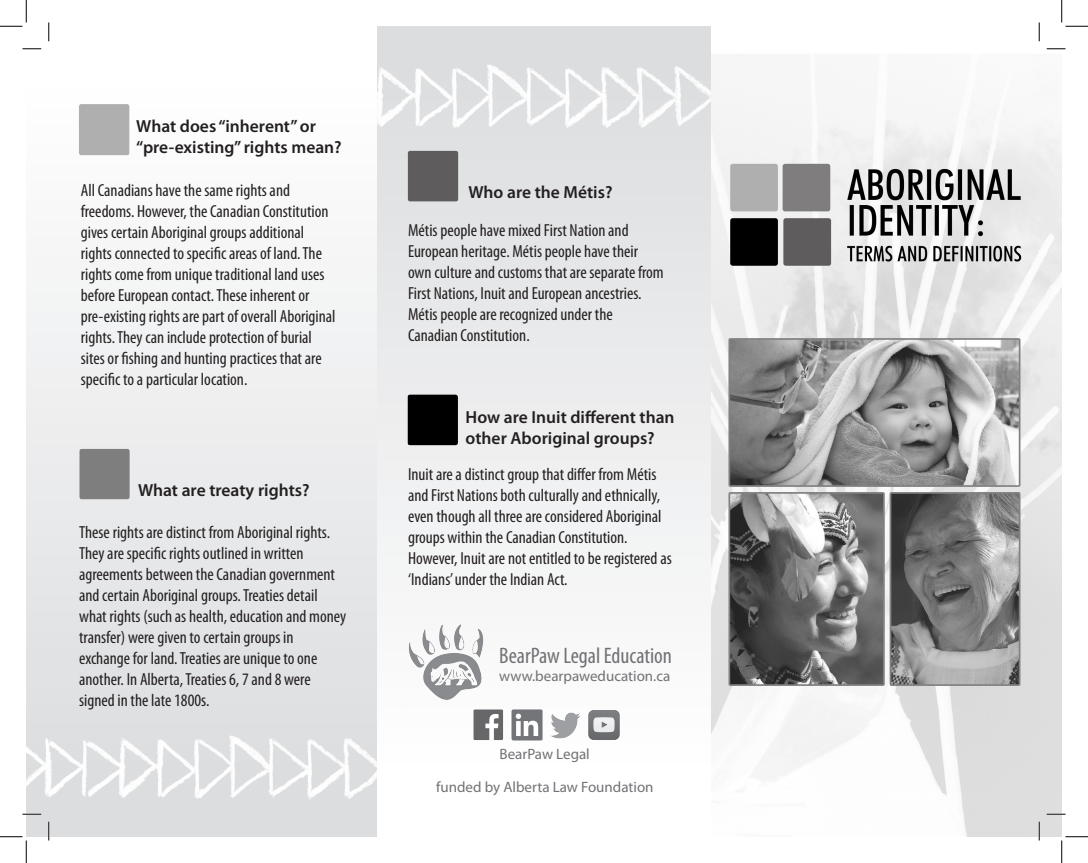
<style>
.page{position:relative;width:1088px;height:863px;background:#fff}
.page>*{position:absolute;margin:0;border:0;box-sizing:border-box;transform-origin:0 0}
.t1{font:condensed 22.5px "Myriad Pro";color:#717275}
.t2{font:condensed 17.5px/21px "Myriad Pro";color:#231f20}
.t3{font:600 17.5px/21px "Myriad Pro";color:#231f20}
.t4{font:15px "Myriad Pro";color:#717275}
</style>
<div class="page">
<div style="left:376px;top:26px;width:335px;height:810px;background:linear-gradient(to bottom,#dadbde,#fff)"></div>
<img style="left:376px;top:59px;width:335px;height:71px">
<div style="left:26px;top:26px;width:350px;height:810px;background:linear-gradient(to bottom,#fff,#d9dbdd)"></div>
<img style="left:26px;top:730px;width:350px;height:70px">
<img style="left:403px;top:381px;width:60px;height:68px">
<img style="left:397px;top:143px;width:72px;height:61px">
<img style="left:74px;top:442px;width:59px;height:62px">
<img style="left:75px;top:96px;width:59px;height:64px">
<img style="left:711px;top:41px;width:350px;height:795px">
<img style="left:473px;top:710px;width:31px;height:30px">
<img style="left:512px;top:710px;width:30px;height:30px">
<img style="left:550px;top:710px;width:30px;height:30px">
<img style="left:588px;top:710px;width:31px;height:30px">
<img style="left:401px;top:616px;width:90px;height:91px">
<svg style="left:22px;top:48px;width:19px;height:2px"></svg>
<svg style="left:1046px;top:48px;width:19px;height:2px"></svg>
<svg style="left:22px;top:813px;width:19px;height:2px"></svg>
<svg style="left:1046px;top:813px;width:19px;height:2px"></svg>
<svg style="left:48px;top:22px;width:2px;height:19px"></svg>
<svg style="left:48px;top:821px;width:2px;height:19px"></svg>
<svg style="left:1038px;top:22px;width:2px;height:19px"></svg>
<svg style="left:1038px;top:821px;width:2px;height:19px"></svg>
<svg style="left:0;top:0;width:27px;height:27px"></svg>
<svg style="left:0;top:836px;width:27px;height:26px"></svg>
<svg style="left:1061px;top:0;width:27px;height:27px"></svg>
<svg style="left:1061px;top:836px;width:27px;height:26px"></svg>
<p class="t3" style="left:136px;top:115px;width:181px">What does “inherent” or</p>
<p class="t3" style="left:136px;top:136px;width:207px">“pre-existing” rights mean?</p>
<p class="t2" style="left:81px;top:179px;width:256px">All Canadians have the same rights and freedoms. However, the Canadian Constitution gives certain Aboriginal groups additional rights connected to specific areas of land. The rights come from unique traditional land uses before European contact. These inherent or pre-existing rights are part of overall Aboriginal rights. They can include protection of burial sites or fishing and hunting practices that are specific to a particular location.</p>
<p class="t3" style="left:138px;top:479px;width:173px">What are treaty rights?</p>
<p class="t2" style="left:79px;top:521px;width:269px">These rights are distinct from Aboriginal rights.<br>They are specific rights outlined in written agreements between the Canadian government and certain Aboriginal groups. Treaties detail what rights (such as health, education and money transfer) were given to certain groups in</p>
<p class="t2" style="left:79px;top:647px;width:240px">exchange for land. Treaties are unique to one another. In Alberta, Treaties 6, 7 and 8 were</p>
<p class="t2" style="left:79px;top:689px;width:132px">signed in the late 1800s.</p>
<p class="t3" style="left:468px;top:181px;width:146px">Who are the Métis?</p>
<p class="t2" style="left:408px;top:219px;width:231px">Métis people have mixed First Nation and<br>European heritage. Métis people have their</p>
<p class="t2" style="left:408px;top:261px;width:257px">own culture and customs that are separate from<br>First Nations, Inuit and European ancestries.</p>
<p class="t2" style="left:408px;top:303px;width:206px">Métis people are recognized under the</p>
<p class="t2" style="left:408px;top:324px;width:123px">Canadian Constitution.</p>
<p class="t3" style="left:465px;top:405px;width:210px">How are Inuit different than other Aboriginal groups?</p>
<p class="t2" style="left:408px;top:463px;width:265px">Inuit are a distinct group that differ from Métis and First Nations both culturally and ethnically, even though all three are considered Aboriginal groups within the Canadian Constitution.<br>However, Inuit are not entitled to be registered as ‘Indians’ under the Indian Act.</p>
<p class="t1" style="left:499px;top:642px;width:174px">BearPaw Legal Education</p>
<p class="t4" style="left:499px;top:667px;width:172px">www.bearpaweducation.ca</p>
<p class="t4" style="left:499px;top:745px;width:92px">BearPaw Legal</p>
<p class="t4" style="left:436px;top:778px;width:219px">funded by Alberta Law Foundation</p>
</div>
